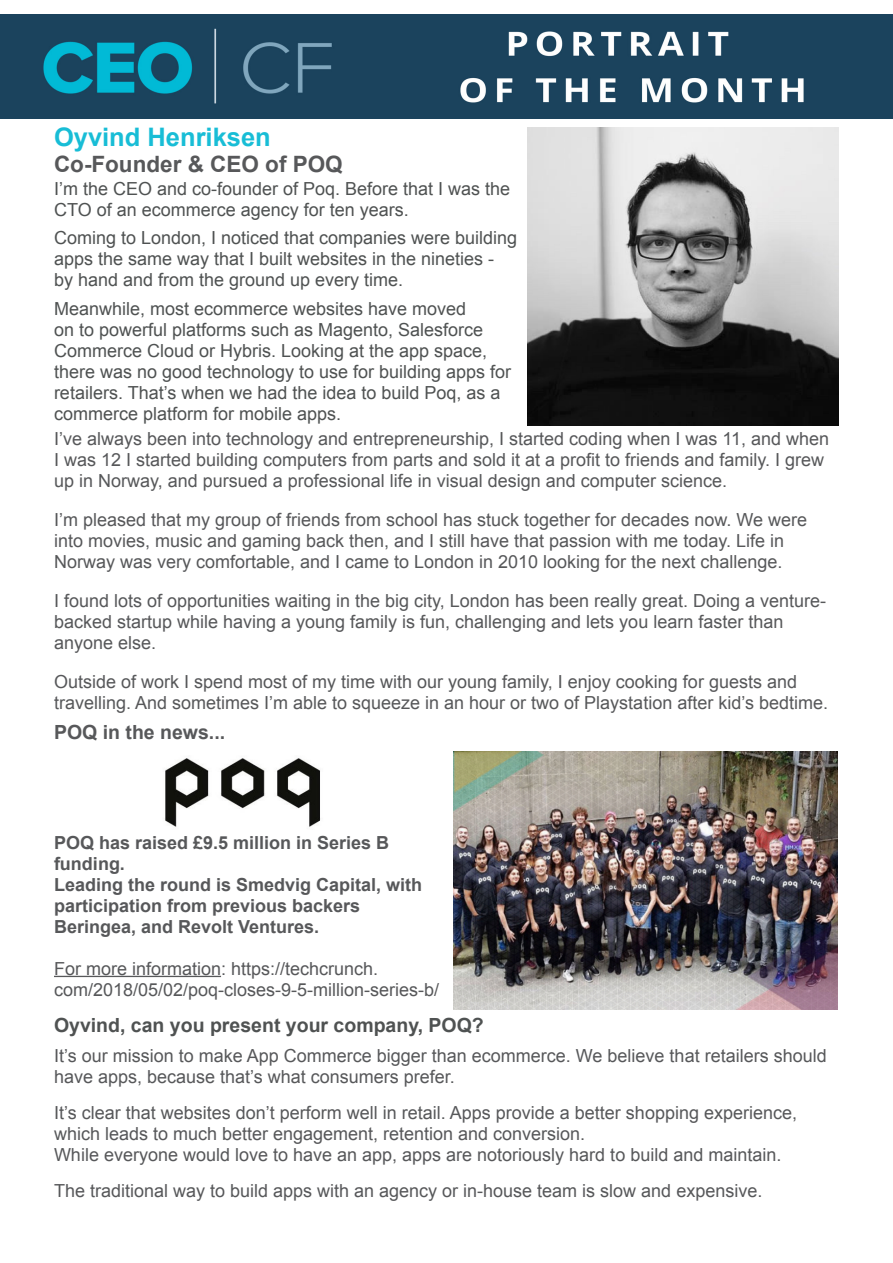
<style>
.page{position:relative;width:893px;height:1263px;background:#fff}
.page>*{position:absolute;margin:0;border:0;box-sizing:border-box;transform-origin:0 0}
.t1{font:700 25.5px "Arial";color:#18bdd6}
.t2{font:700 22.5px "Arial";color:#57585a}
.t3{font:700 19.5px "Arial";color:#4f5252}
.t4{font:700 19.5px "Arial";color:#57585a}
.t5{font:18px/21px "Arial";color:#57585a}
.t6{font:18px/21px "Arial";color:#4f5252}
.t7{font:700 18px/21px "Arial";color:#57585a}
</style>
<div class="page">
<img style="left:0;top:15px;width:893px;height:103px">
<img style="left:527px;top:128px;width:312px;height:297px">
<hr style="left:54px;top:976px;width:167px;height:1px;background:#57585a">
<img style="left:165px;top:758px;width:156px;height:69px">
<img style="left:453px;top:752px;width:385px;height:258px">
<p class="t1" style="left:54px;top:120px;width:218px">Oyvind Henriksen</p>
<p class="t2" style="left:54px;top:149px;width:290px">Co-Founder &amp; CEO of POQ</p>
<p class="t6" style="left:54px;top:178px;width:458px">I’m the CEO and co-founder of Poq. Before that I was the<br>CTO of an ecommerce agency for ten years.</p>
<p class="t6" style="left:54px;top:228px;width:465px">Coming to London, I noticed that companies were building apps the same way that I built websites in the nineties - by hand and from the ground up every time.</p>
<p class="t6" style="left:54px;top:298px;width:459px">Meanwhile, most ecommerce websites have moved<br>on to powerful platforms such as Magento, Salesforce Commerce Cloud or Hybris. Looking at the app space, there was no good technology to use for building apps for retailers. That’s when we had the idea to build Poq, as a commerce platform for mobile apps.</p>
<p class="t5" style="left:54px;top:428px;width:777px">I’ve always been into technology and entrepreneurship, I started coding when I was 11, and when<br>I was 12 I started building computers from parts and sold it at a profit to friends and family. I grew up in Norway, and pursued a professional life in visual design and computer science.</p>
<p class="t5" style="left:54px;top:509px;width:755px">I’m pleased that my group of friends from school has stuck together for decades now. We were into movies, music and gaming back then, and I still have that passion with me today. Life in<br>Norway was very comfortable, and I came to London in 2010 looking for the next challenge.</p>
<p class="t5" style="left:54px;top:590px;width:774px">I found lots of opportunities waiting in the big city, London has been really great. Doing a venture&shy;backed startup while having a young family is fun, challenging and lets you learn faster than anyone else.</p>
<p class="t5" style="left:54px;top:671px;width:776px">Outside of work I spend most of my time with our young family, I enjoy cooking for guests and travelling. And sometimes I’m able to squeeze in an hour or two of Playstation after kid’s bedtime.</p>
<p class="t4" style="left:54px;top:719px;width:173px">POQ in the news...</p>
<p class="t7" style="left:54px;top:832px;width:337px">POQ has raised £9.5 million in Series B funding.</p>
<p class="t7" style="left:54px;top:874px;width:370px">Leading the round is Smedvig Capital, with participation from previous backers</p>
<p class="t7" style="left:54px;top:916px;width:267px">Beringea, and Revolt Ventures.</p>
<p class="t5" style="left:54px;top:958px;width:387px">For more information: https://techcrunch. com/2018/05/02/poq-closes-9-5-million-series-b/</p>
<p class="t3" style="left:54px;top:1012px;width:431px">Oyvind, can you present your company, POQ?</p>
<p class="t5" style="left:54px;top:1045px;width:774px">It’s our mission to make App Commerce bigger than ecommerce. We believe that retailers should have apps, because that’s what consumers prefer.</p>
<p class="t5" style="left:54px;top:1102px;width:745px">It’s clear that websites don’t perform well in retail. Apps provide a better shopping experience, which leads to much better engagement, retention and conversion.</p>
<p class="t5" style="left:54px;top:1144px;width:729px">While everyone would love to have an app, apps are notoriously hard to build and maintain.</p>
<p class="t5" style="left:54px;top:1180px;width:710px">The traditional way to build apps with an agency or in-house team is slow and expensive.</p>
</div>
